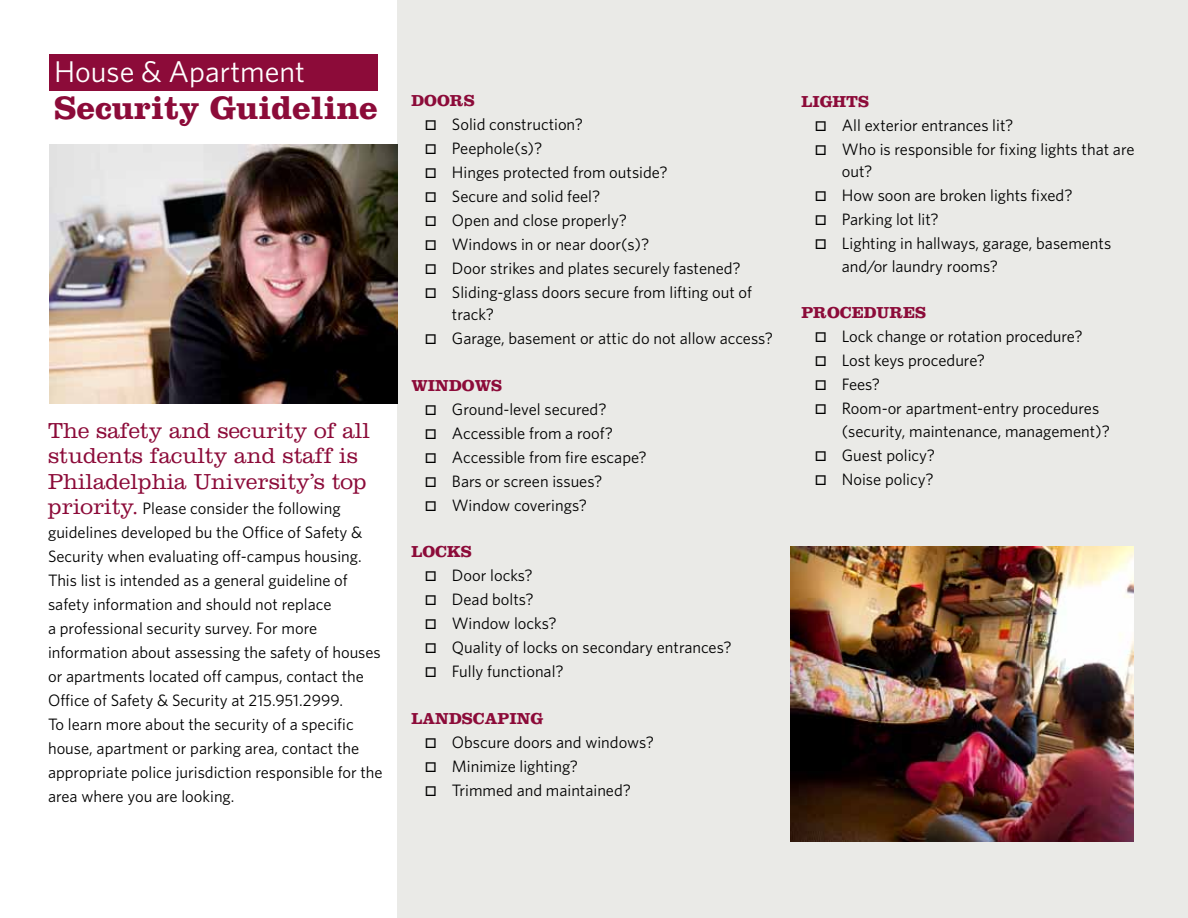
<style>
.page{position:relative;width:1188px;height:918px;background:#fff}
.page>*{position:absolute;margin:0;border:0;box-sizing:border-box;transform-origin:0 0}
.t1{font:700 33.6px "Clarendon LT Std";color:#8c0b39}
.t2{font:30px "Whitney";color:#fff}
.t3{font:300 22.5px/25.5px "Clarendon LT Std";color:#8c0b39}
.t4{font:16.5px/24px "Whitney";color:#000}
.t5{font:700 16.5px "Clarendon LT Std";color:#8c0b39}
.s1{font-family:"Clarendon LT Std";font-weight:300;font-size:22.5px;color:#8c0b39}
</style>
<div class="page">
<div style="left:398px;top:0;width:790px;height:918px;background:#eaeae7"></div>
<div style="left:50px;top:54px;width:328px;height:37px;background:#8c0b39"></div>
<img style="left:50px;top:145px;width:348px;height:258px">
<img style="left:790px;top:547px;width:344px;height:295px">
<h2 class="t2" style="left:54px;top:54px;width:253px">House &amp; Apartment</h2>
<h1 class="t1" style="left:54px;top:88px;width:326px">Security Guideline</h1>
<h3 class="t3" style="left:48px;top:418px;width:323px">The safety and security of all students faculty and staff is<br>Philadelphia University’s top</h3>
<p class="t4" style="left:48px;top:496px;width:336px"><span class="s1">priority.</span> Please consider the following guidelines developed bu the Office of Safety &amp; Security when evaluating off-campus housing.<br>This list is intended as a general guideline of safety information and should not replace<br>a professional security survey. For more information about assessing the safety of houses or apartments located off campus, contact the Office of Safety &amp; Security at 215.951.2999.<br>To learn more about the security of a specific house, apartment or parking area, contact the appropriate police jurisdiction responsible for the area where you are looking.</p>
<p class="t5" style="left:411px;top:90px;width:65px">DOORS</p>
<p class="t4" style="left:425px;top:111px;width:159px">□ Solid construction?</p>
<p class="t4" style="left:425px;top:135px;width:119px">□ Peephole(s)?</p>
<p class="t4" style="left:425px;top:159px;width:244px">□ Hinges protected from outside?</p>
<p class="t4" style="left:425px;top:183px;width:177px">□ Secure and solid feel?</p>
<p class="t4" style="left:425px;top:207px;width:203px">□ Open and close properly?</p>
<p class="t4" style="left:425px;top:231px;width:226px">□ Windows in or near door(s)?</p>
<p class="t4" style="left:425px;top:255px;width:317px">□ Door strikes and plates securely fastened?</p>
<p class="t4" style="left:452px;top:280px;width:302px;line-height:22.5px;text-indent:-27px">□ Sliding-glass doors secure from lifting out of track?</p>
<p class="t4" style="left:425px;top:326px;width:350px">□ Garage, basement or attic do not allow access?</p>
<p class="t5" style="left:411px;top:375px;width:92px">WINDOWS</p>
<p class="t4" style="left:425px;top:396px;width:183px">□ Ground-level secured?</p>
<p class="t4" style="left:425px;top:420px;width:190px">□ Accessible from a roof?</p>
<p class="t4" style="left:425px;top:444px;width:223px">□ Accessible from fire escape?</p>
<p class="t4" style="left:425px;top:468px;width:179px">□ Bars or screen issues?</p>
<p class="t4" style="left:425px;top:492px;width:163px">□ Window coverings?</p>
<p class="t5" style="left:411px;top:542px;width:62px">LOCKS</p>
<p class="t4" style="left:425px;top:563px;width:109px">□ Door locks?</p>
<p class="t4" style="left:425px;top:587px;width:110px">□ Dead bolts?</p>
<p class="t4" style="left:425px;top:611px;width:133px">□ Window locks?</p>
<p class="t4" style="left:425px;top:635px;width:308px">□ Quality of locks on secondary entrances?</p>
<p class="t4" style="left:425px;top:659px;width:140px">□ Fully functional?</p>
<p class="t5" style="left:411px;top:708px;width:134px">LANDSCAPING</p>
<p class="t4" style="left:425px;top:729px;width:230px">□ Obscure doors and windows?</p>
<p class="t4" style="left:425px;top:753px;width:155px">□ Minimize lighting?</p>
<p class="t4" style="left:425px;top:777px;width:208px">□ Trimmed and maintained?</p>
<p class="t5" style="left:801px;top:91px;width:69px">LIGHTS</p>
<p class="t4" style="left:815px;top:113px;width:200px">□ All exterior entrances lit?</p>
<p class="t4" style="left:842px;top:137px;width:294px;line-height:22.5px;text-indent:-27px">□ Who is responsible for fixing lights that are out?</p>
<p class="t4" style="left:815px;top:183px;width:259px">□ How soon are broken lights fixed?</p>
<p class="t4" style="left:815px;top:207px;width:125px">□ Parking lot lit?</p>
<p class="t4" style="left:842px;top:232px;width:271px;line-height:22.5px;text-indent:-27px">□ Lighting in hallways, garage, basements and/or laundry rooms?</p>
<p class="t5" style="left:801px;top:303px;width:126px">PROCEDURES</p>
<p class="t4" style="left:815px;top:324px;width:269px">□ Lock change or rotation procedure?</p>
<p class="t4" style="left:815px;top:348px;width:172px">□ Lost keys procedure?</p>
<p class="t4" style="left:815px;top:372px;width:67px">□ Fees?</p>
<p class="t4" style="left:842px;top:397px;width:270px;line-height:22.5px;text-indent:-27px">□ Room-or apartment-entry procedures (security, maintenance, management)?</p>
<p class="t4" style="left:815px;top:443px;width:122px">□ Guest policy?</p>
<p class="t4" style="left:815px;top:467px;width:120px">□ Noise policy?</p>
</div>
